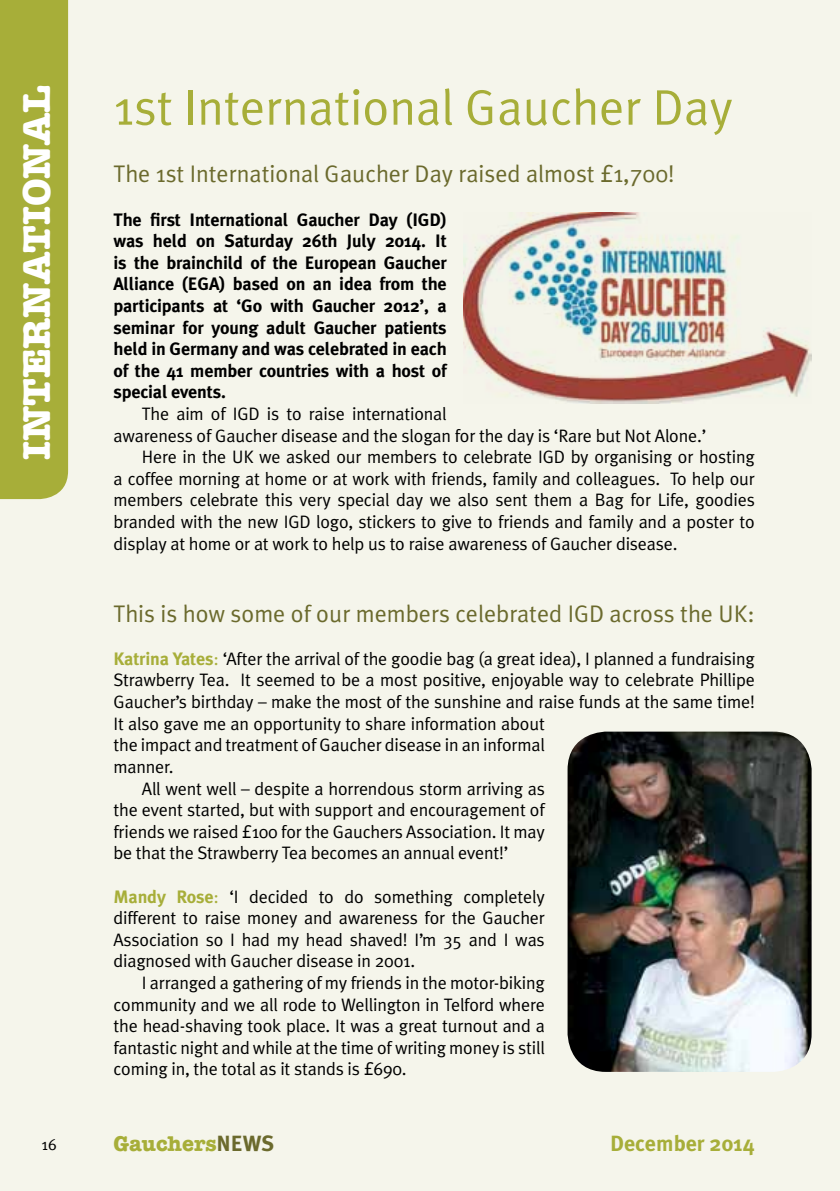
<style>
.page{position:relative;width:840px;height:1191px;background:#fff}
.page>*{position:absolute;margin:0;border:0;box-sizing:border-box;transform-origin:0 0}
.t1{font:50px "Meta Plus Normal";color:#a7ae39}
.t2{font:700 40px "American Typewriter";color:#fff}
.t3{font:24px "Meta Plus Normal";color:#6b6a2d}
.t4{font:700 22px "American Typewriter";color:#a7ae39}
.t5{font:700 22px "Meta Plus";color:#a7ae39}
.t6{font:18px/21.6px "Meta Plus Normal";letter-spacing:-.01em;color:#000;text-align:justify}
.t7{font:700 18px/21.6px "Meta Plus";letter-spacing:-.01em;color:#000;text-align:justify}
.t8{font:16px "Meta Plus Normal";color:#000}
.s1{font-family:"Meta Plus";font-weight:700;color:#a7ae39}
.s2{color:#a7ae39}
.s3{font-family:"Meta Plus";color:#6b6a2d}
</style>
<div class="page">
<div style="left:0;top:0;width:839px;height:1191px;background:#f5f5eb"></div>
<div style="left:0;top:0;width:68px;height:499px;background:#a7ae39"></div>
<img style="left:463px;top:213px;width:348px;height:191px">
<img style="left:567px;top:731px;width:244px;height:340px">
<h2 class="t2" style="left:2px;top:460px;width:376px;rotate:-90deg">INTERNATIONAL</h2>
<h1 class="t1" style="left:113px;top:78px;width:620px">1st International Gaucher Day</h1>
<h3 class="t3" style="left:113px;top:160px;width:562px">The 1st International Gaucher Day raised almost £1,700!</h3>
<p class="t7" style="left:113px;top:208px;width:334px">The first International Gaucher Day (IGD) was held on Saturday 26th July 2014. It is the brainchild of the European Gaucher Alliance (EGA) based on an idea from the participants at ‘Go with Gaucher 2012’, a seminar for young adult Gaucher patients held in Germany and was celebrated in each of the 41 member countries with a host of special events.</p>
<p class="t6" style="left:142px;top:403px;width:306px">The aim of IGD is to raise international</p>
<p class="t6" style="left:113px;top:424px;width:594px">awareness of Gaucher disease and the slogan for the day is ‘Rare but Not Alone.’</p>
<p class="t6" style="left:142px;top:446px;width:614px">Here in the UK we asked our members to celebrate IGD by organising or hosting</p>
<p class="t6" style="left:113px;top:467px;width:642px">a coffee morning at home or at work with friends, family and colleagues. To help our</p>
<p class="t6" style="left:113px;top:489px;width:642px">members celebrate this very special day we also sent them a Bag for Life, goodies</p>
<p class="t6" style="left:113px;top:511px;width:642px">branded with the new IGD logo, stickers to give to friends and family and a poster to</p>
<p class="t6" style="left:113px;top:532px;width:565px">display at home or at work to help us to raise awareness of Gaucher disease.</p>
<h3 class="t3" style="left:113px;top:599px;width:642px">This is how some of our members celebrated IGD across the UK:</h3>
<p class="t6" style="left:113px;top:647px;width:642px"><span class="s1">Katrina Yates</span><span class="s2">:</span> ‘After the arrival of the goodie bag (a great idea), I planned a fundraising</p>
<p class="t6" style="left:113px;top:669px;width:642px">Strawberry Tea. It seemed to be a most positive, enjoyable way to celebrate Phillipe</p>
<p class="t6" style="left:113px;top:691px;width:642px">Gaucher’s birthday – make the most of the sunshine and raise funds at the same time!</p>
<p class="t6" style="left:113px;top:712px;width:432px">It also gave me an opportunity to share information about</p>
<p class="t6" style="left:113px;top:734px;width:432px">the impact and treatment of Gaucher disease in an informal</p>
<p class="t6" style="left:113px;top:755px;width:61px">manner.</p>
<p class="t6" style="left:142px;top:777px;width:404px">All went well – despite a horrendous storm arriving as</p>
<p class="t6" style="left:113px;top:799px;width:432px">the event started, but with support and encouragement of</p>
<p class="t6" style="left:113px;top:820px;width:432px">friends we raised £100 for the Gauchers Association. It may</p>
<p class="t6" style="left:113px;top:842px;width:396px">be that the Strawberry Tea becomes an annual event!’</p>
<p class="t6" style="left:113px;top:885px;width:432px"><span class="s1">Mandy Rose</span><span class="s2">:</span> ‘I decided to do something completely different to raise money and awareness for the Gaucher Association so I had my head shaved! I’m 35 and I was diagnosed with Gaucher disease in 2001.</p>
<p class="t6" style="left:113px;top:971px;width:432px;text-indent:28px">I arranged a gathering of my friends in the motor-biking community and we all rode to Wellington in Telford where the head-shaving took place. It was a great turnout and a fantastic night and while at the time of writing money is still coming in, the total as it stands is £690.</p>
<p class="t8" style="left:42px;top:1135px;width:17px">16</p>
<p class="t4" style="left:113px;top:1125px;width:162px">Gauchers<span class="s3">NEWS</span></p>
<p class="t5" style="left:609px;top:1131px;width:146px">December 2014</p>
</div>
